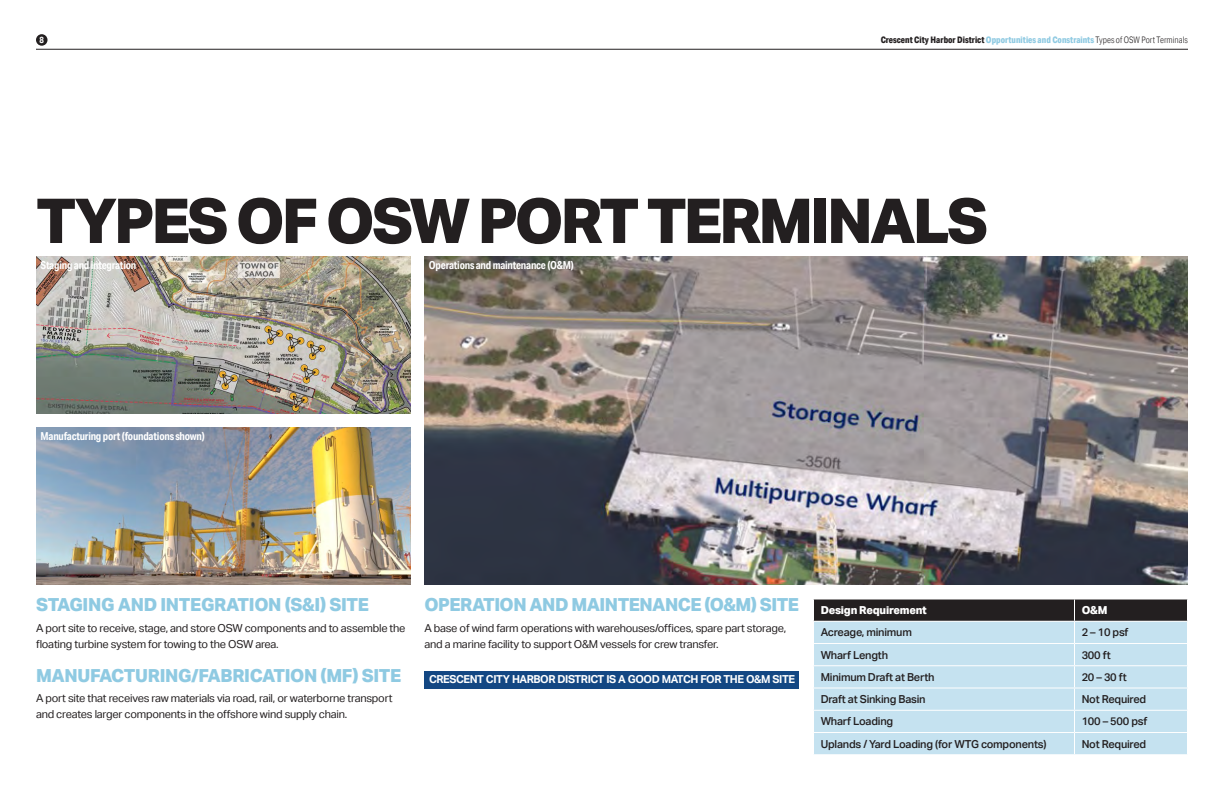
<style>
.page{position:relative;width:1224px;height:792px;background:#fff}
.page>*{position:absolute;margin:0;border:0;box-sizing:border-box;transform-origin:0 0}
.Heading_1{font:800 62px "Aktiv Grotesk";letter-spacing:-.05em;color:#231f20}
.Heading_2{font:800 18px "Aktiv Grotesk";letter-spacing:-.02em;color:#8fcae2}
.Body_Text{font:11px/16px "Aktiv Grotesk";letter-spacing:-.02em;color:#231f20}
.Table_Body_Text{font:500 11px "Aktiv Grotesk";letter-spacing:-.02em;color:#231f20}
.t1{font:700 11px "Aktiv Grotesk Cd";letter-spacing:-.02em;color:#fff}
.Panel_Text{font:700 11px "Aktiv Grotesk";letter-spacing:-.04em;color:#fff}
.Table_Column_Heading{font:800 11px "Aktiv Grotesk";letter-spacing:-.02em;color:#fff}
.t2{font:800 9px "Aktiv Grotesk Cd";color:#8fcae2}
.t3{font:700 9px "Aktiv Grotesk Cd";color:#fff}
.s1{color:#231f20}
.s2{font-weight:300;color:#231f20}
</style>
<div class="page">
<hr style="left:36px;top:49px;width:1152px;height:1px;background:#231f20">
<div style="left:36px;top:34px;width:12px;height:12px;background:#231f20;border-radius:50%"></div>
<img style="left:36px;top:256px;width:375px;height:158px">
<img style="left:36px;top:428px;width:375px;height:157px">
<img style="left:424px;top:256px;width:764px;height:329px">
<div style="left:424px;top:671px;width:376px;height:18px;background:#134783"></div>
<svg style="left:813px;top:599px;width:375px;height:155px;background:#b1c8d4"></svg>
<hr style="left:813px;top:621px;width:261px;height:1px;background:#fff">
<hr style="left:1074px;top:621px;width:114px;height:1px;background:#fff">
<p class="t3" style="left:40px;top:34px;width:6px">8</p>
<p class="t2" style="left:881px;top:34px;width:309px"><span class="s1">Crescent City Harbor District</span> Opportunities and Constraints <span class="s2">Types of OSW Port Terminals</span></p>
<p class="Heading_1" style="left:36px;top:185px;width:954px">TYPES OF OSW PORT TERMINALS</p>
<p class="t1" style="left:40px;top:258px;width:97px">Staging and integration</p>
<p class="t1" style="left:429px;top:258px;width:146px">Operations and maintenance (O&amp;M)</p>
<p class="t1" style="left:40px;top:429px;width:166px">Manufacturing port (foundations shown)</p>
<p class="Heading_2" style="left:36px;top:595px;width:335px">STAGING AND INTEGRATION (S&amp;I) SITE</p>
<p class="Body_Text" style="left:36px;top:620px;width:371px">A port site to receive, stage, and store OSW components and to assemble the floating turbine system for towing to the OSW area.</p>
<p class="Heading_2" style="left:36px;top:665px;width:367px">MANUFACTURING/FABRICATION (MF) SITE</p>
<p class="Body_Text" style="left:36px;top:691px;width:358px">A port site that receives raw materials via road, rail, or waterborne transport and creates larger components in the offshore wind supply chain.</p>
<p class="Heading_2" style="left:424px;top:595px;width:376px">OPERATION AND MAINTENANCE (O&amp;M) SITE</p>
<p class="Body_Text" style="left:424px;top:620px;width:363px">A base of wind farm operations with warehouses/offices, spare part storage, and a marine facility to support O&amp;M vessels for crew transfer.</p>
<p class="Panel_Text" style="left:429px;top:673px;width:368px">CRESCENT CITY HARBOR DISTRICT IS A GOOD MATCH FOR THE O&amp;M SITE</p>
<p class="Table_Column_Heading" style="left:821px;top:604px;width:108px">Design Requirement</p>
<p class="Table_Column_Heading" style="left:1082px;top:604px;width:27px">O&amp;M</p>
<p class="Table_Body_Text" style="left:821px;top:626px;width:93px">Acreage, minimum</p>
<p class="Table_Body_Text" style="left:1082px;top:626px;width:48px">2 – 10 psf</p>
<p class="Table_Body_Text" style="left:821px;top:648px;width:69px">Wharf Length</p>
<p class="Table_Body_Text" style="left:1082px;top:648px;width:30px">300 ft</p>
<p class="Table_Body_Text" style="left:821px;top:671px;width:115px">Minimum Draft at Berth</p>
<p class="Table_Body_Text" style="left:1082px;top:671px;width:47px">20 – 30 ft</p>
<p class="Table_Body_Text" style="left:821px;top:693px;width:106px">Draft at Sinking Basin</p>
<p class="Table_Body_Text" style="left:1082px;top:693px;width:66px">Not Required</p>
<p class="Table_Body_Text" style="left:821px;top:715px;width:74px">Wharf Loading</p>
<p class="Table_Body_Text" style="left:1082px;top:715px;width:67px">100 – 500 psf</p>
<p class="Table_Body_Text" style="left:821px;top:737px;width:227px">Uplands / Yard Loading (for WTG components)</p>
<p class="Table_Body_Text" style="left:1082px;top:737px;width:66px">Not Required</p>
</div>
